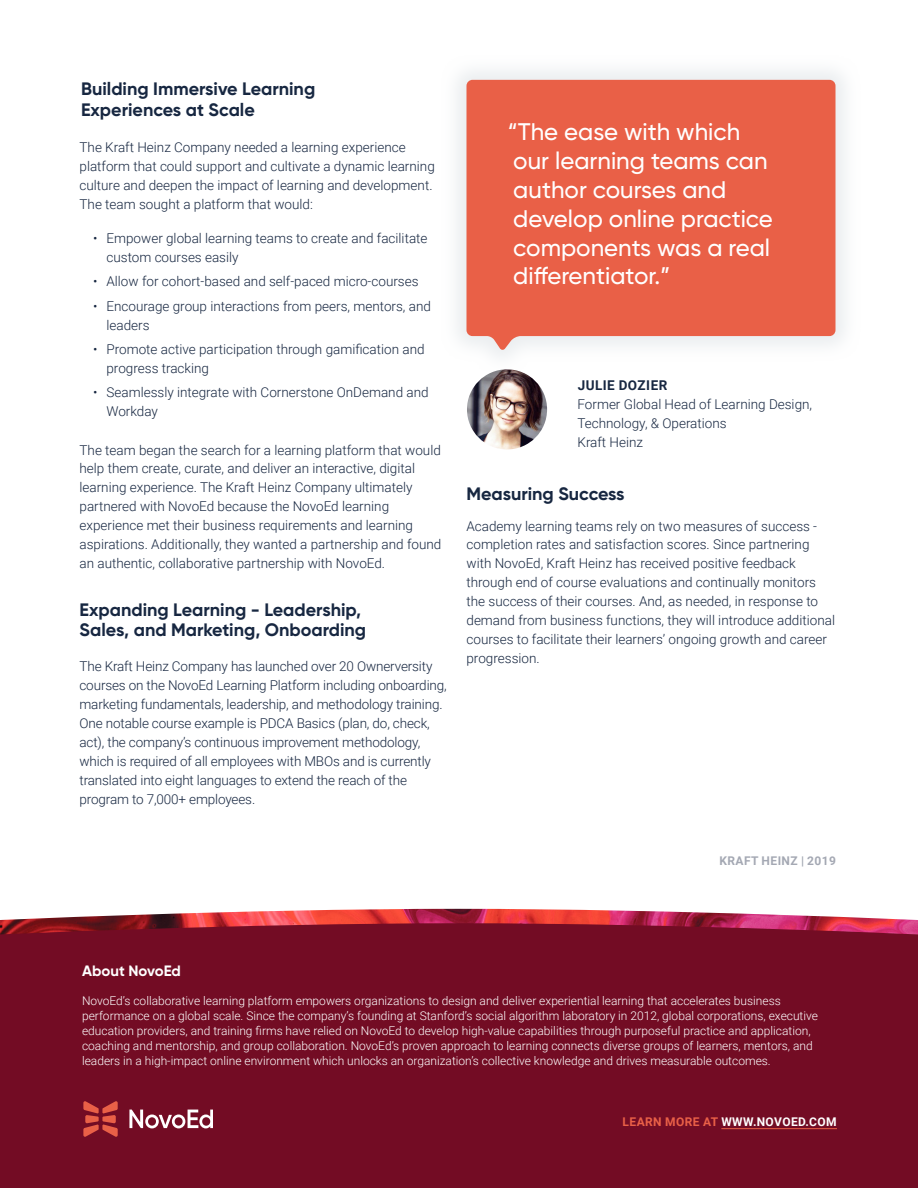
<style>
.page{position:relative;width:918px;height:1188px;background:#fff}
.page>*{position:absolute;margin:0;border:0;box-sizing:border-box;transform-origin:0 0}
.back_Quote{font:500 24px/28.8px "Gilroy";color:#fff}
.t1{font:700 18px/20.4px "Gilroy";color:#172741}
.t2{font:700 15px "Gilroy";color:#fff}
.Body{font:300 13.5px/18.9px "Roboto";color:#172741}
.Body-2{font:700 13.5px "Roboto";letter-spacing:.035em;color:#172741}
.t3{font:300 12px/15px "Roboto";color:#fff}
.t4{font:700 12px "Roboto";letter-spacing:.035em;color:#fff}
.Label{font:700 12px "Roboto";letter-spacing:.035em;color:#a4a8b3}
.s1{color:#e96047}
</style>
<div class="page">
<div style="left:0;top:935px;width:918px;height:253px;background:#730c24"></div>
<svg style="left:83px;top:1101px;width:35px;height:36px"></svg>
<svg style="left:129px;top:1110px;width:84px;height:18px"></svg>
<hr style="left:721px;top:1128px;width:116px;height:1px;background:#e96047">
<img style="left:0;top:921px;width:918px;height:14px">
<img style="left:0;top:908px;width:918px;height:13px">
<div style="left:441px;top:55px;width:420px;height:319px;background:linear-gradient(to right,#f9f9f9,#fafafa)"></div>
<div style="left:467px;top:80px;width:369px;height:270px;background:#e96047"></div>
<img style="left:467px;top:369px;width:80px;height:80px;border-radius:40px">
<h3 class="t1" style="left:81px;top:79px;width:236px">Building Immersive Learning<br>Experiences at Scale</h3>
<p class="Body" style="left:80px;top:137px;width:357px">The Kraft Heinz Company needed a learning experience platform that could support and cultivate a dynamic learning culture and deepen the impact of learning and development.<br>The team sought a platform that would:</p>
<p class="Body" style="left:106px;top:229px;width:323px;text-indent:-14px">• Empower global learning teams to create and facilitate custom courses easily</p>
<p class="Body" style="left:93px;top:272px;width:327px">• Allow for cohort-based and self-paced micro-courses</p>
<p class="Body" style="left:106px;top:296px;width:326px;text-indent:-14px">• Encourage group interactions from peers, mentors, and leaders</p>
<p class="Body" style="left:106px;top:339px;width:320px;text-indent:-14px">• Promote active participation through gamification and progress tracking</p>
<p class="Body" style="left:106px;top:382px;width:324px;text-indent:-14px">• Seamlessly integrate with Cornerstone OnDemand and<br>Workday</p>
<p class="Body" style="left:80px;top:440px;width:363px">The team began the search for a learning platform that would help them create, curate, and deliver an interactive, digital learning experience. The Kraft Heinz Company ultimately partnered with NovoEd because the NovoEd learning experience met their business requirements and learning aspirations. Additionally, they wanted a partnership and found an authentic, collaborative partnership with NovoEd.</p>
<h3 class="t1" style="left:80px;top:599px;width:288px">Expanding Learning - Leadership,<br>Sales, and Marketing, Onboarding</h3>
<p class="Body" style="left:80px;top:657px;width:369px">The Kraft Heinz Company has launched over 20 Ownerversity courses on the NovoEd Learning Platform including onboarding, marketing fundamentals, leadership, and methodology training.<br>One notable course example is PDCA Basics (plan, do, check, act), the company’s continuous improvement methodology, which is required of all employees with MBOs and is currently translated into eight languages to extend the reach of the program to 7,000+ employees.</p>
<p class="back_Quote" style="left:508px;top:117px;width:266px">“The ease with which our learning teams can author courses and develop online practice components was a real differentiator.”</p>
<p class="Body-2" style="left:578px;top:376px;width:91px">JULIE DOZIER</p>
<p class="Body" style="left:578px;top:394px;width:236px">Former Global Head of Learning Design,<br>Technology, &amp; Operations</p>
<p class="Body" style="left:578px;top:432px;width:67px">Kraft Heinz</p>
<h3 class="t1" style="left:466px;top:483px;width:159px">Measuring Success</h3>
<p class="Body" style="left:466px;top:516px;width:352px">Academy learning teams rely on two measures of success -</p>
<p class="Body" style="left:466px;top:535px;width:370px">completion rates and satisfaction scores. Since partnering with NovoEd, Kraft Heinz has received positive feedback through end of course evaluations and continually monitors the success of their courses. And, as needed, in response to demand from business functions, they will introduce additional courses to facilitate their learners’ ongoing growth and career progression.</p>
<p class="Label" style="left:719px;top:852px;width:118px">KRAFT HEINZ | 2019</p>
<p class="t2" style="left:82px;top:962px;width:100px">About NovoEd</p>
<p class="t3" style="left:82px;top:993px;width:738px">NovoEd’s collaborative learning platform empowers organizations to design and deliver experiential learning that accelerates business performance on a global scale. Since the company’s founding at Stanford’s social algorithm laboratory in 2012, global corporations, executive education providers, and training firms have relied on NovoEd to develop high-value capabilities through purposeful practice and application, coaching and mentorship, and group collaboration. NovoEd’s proven approach to learning connects diverse groups of learners, mentors, and leaders in a high-impact online environment which unlocks an organization’s collective knowledge and drives measurable outcomes.</p>
<p class="t4" style="left:623px;top:1114px;width:216px"><span class="s1">LEARN MORE AT</span> WWW.NOVOED.COM</p>
</div>
